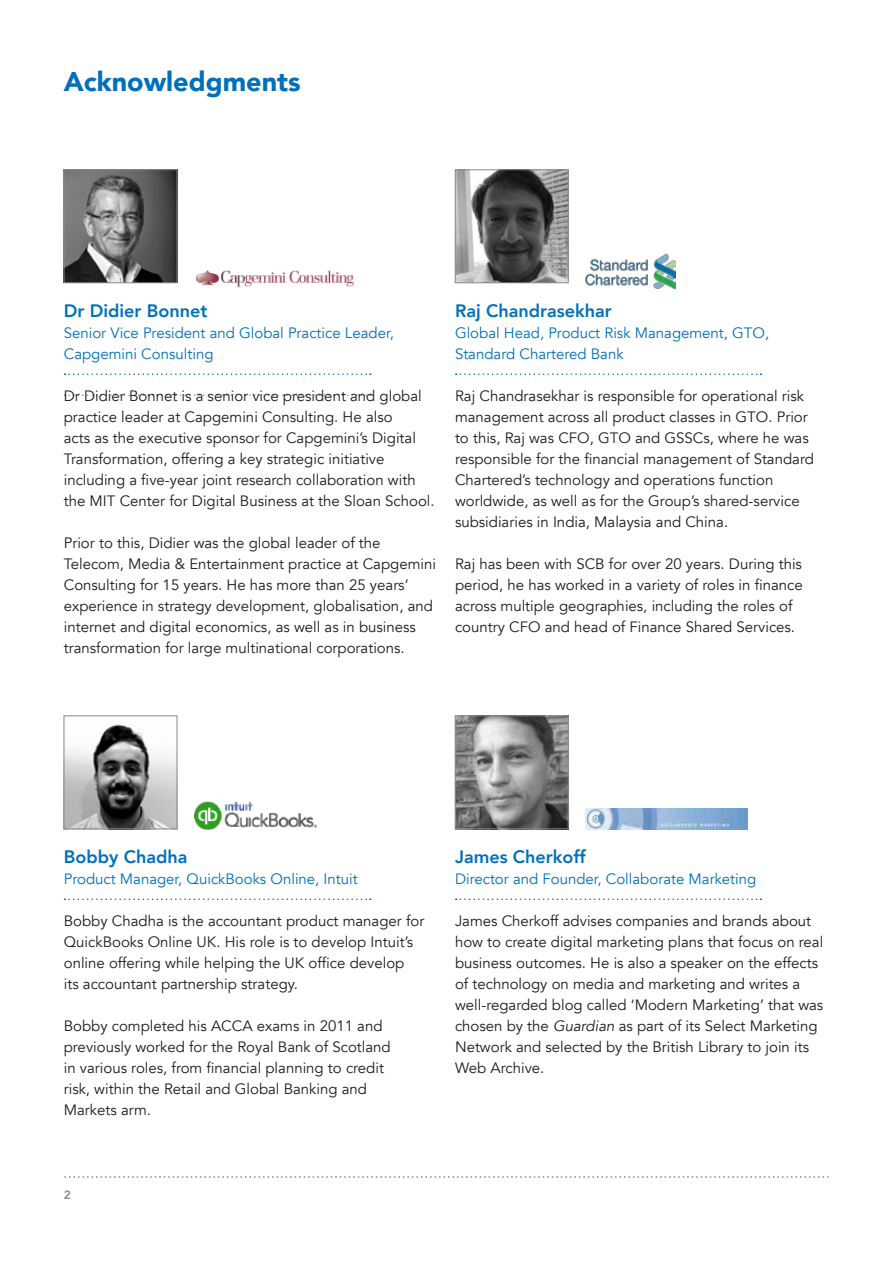
<style>
.page{position:relative;width:893px;height:1263px;background:#fff}
.page>*{position:absolute;margin:0;border:0;box-sizing:border-box;transform-origin:0 0}
.t1{font:900 27px "Avenir";color:#0070ba}
.t2{font:800 18px "Avenir";color:#0070ba}
.t3{font:15px/21px "Avenir";color:#1d1d1b}
.t4{font:15px/21px "Avenir";color:#0070ba}
.t5{font:800 12px "Avenir";color:#8b8a8c}
.s1{font-style:italic}
</style>
<div class="page">
<svg style="left:65px;top:373px;width:306px;height:2px"></svg>
<svg style="left:65px;top:394px;width:306px;height:2px"></svg>
<svg style="left:65px;top:898px;width:306px;height:2px"></svg>
<svg style="left:456px;top:373px;width:305px;height:2px"></svg>
<svg style="left:456px;top:898px;width:305px;height:2px"></svg>
<img style="left:66px;top:172px;width:109px;height:109px">
<div style="left:64px;top:170px;width:113px;height:113px;border:1px solid #8b8a8c"></div>
<img style="left:457px;top:172px;width:109px;height:109px">
<div style="left:455px;top:170px;width:113px;height:113px;border:1px solid #8b8a8c"></div>
<img style="left:66px;top:724px;width:109px;height:103px">
<div style="left:64px;top:716px;width:113px;height:113px;border:1px solid #8b8a8c"></div>
<img style="left:457px;top:718px;width:109px;height:109px">
<div style="left:455px;top:716px;width:113px;height:113px;border:1px solid #8b8a8c"></div>
<img style="left:585px;top:809px;width:162px;height:20px">
<img style="left:194px;top:801px;width:122px;height:28px">
<img style="left:195px;top:269px;width:159px;height:19px">
<img style="left:585px;top:254px;width:91px;height:34px">
<svg style="left:64px;top:1176px;width:764px;height:2px"></svg>
<h1 class="t1" style="left:64px;top:58px;width:239px">Acknowledgments</h1>
<p class="t2" style="left:64px;top:296px;width:145px">Dr Didier Bonnet</p>
<p class="t4" style="left:64px;top:322px;width:332px">Senior Vice President and Global Practice Leader,<br>Capgemini Consulting</p>
<p class="t3" style="left:64px;top:385px;width:372px">Dr Didier Bonnet is a senior vice president and global practice leader at Capgemini Consulting. He also<br>acts as the executive sponsor for Capgemini’s Digital Transformation, offering a key strategic initiative including a five-year joint research collaboration with the MIT Center for Digital Business at the Sloan School.</p>
<p class="t3" style="left:64px;top:532px;width:374px">Prior to this, Didier was the global leader of the Telecom, Media &amp; Entertainment practice at Capgemini Consulting for 15 years. He has more than 25 years’ experience in strategy development, globalisation, and internet and digital economics, as well as in business transformation for large multinational corporations.</p>
<p class="t2" style="left:455px;top:296px;width:158px">Raj Chandrasekhar</p>
<p class="t4" style="left:455px;top:322px;width:316px">Global Head, Product Risk Management, GTO,<br>Standard Chartered Bank</p>
<p class="t3" style="left:455px;top:385px;width:360px">Raj Chandrasekhar is responsible for operational risk management across all product classes in GTO. Prior to this, Raj was CFO, GTO and GSSCs, where he was responsible for the financial management of Standard Chartered’s technology and operations function worldwide, as well as for the Group’s shared-service subsidiaries in India, Malaysia and China.</p>
<p class="t3" style="left:455px;top:553px;width:349px">Raj has been with SCB for over 20 years. During this period, he has worked in a variety of roles in finance across multiple geographies, including the roles of country CFO and head of Finance Shared Services.</p>
<p class="t2" style="left:64px;top:842px;width:125px">Bobby Chadha</p>
<p class="t4" style="left:64px;top:868px;width:296px">Product Manager, QuickBooks Online, Intuit</p>
<p class="t3" style="left:64px;top:910px;width:362px">Bobby Chadha is the accountant product manager for QuickBooks Online UK. His role is to develop Intuit’s online offering while helping the UK office develop<br>its accountant partnership strategy.</p>
<p class="t3" style="left:64px;top:1015px;width:328px">Bobby completed his ACCA exams in 2011 and previously worked for the Royal Bank of Scotland in various roles, from financial planning to credit risk, within the Retail and Global Banking and Markets arm.</p>
<p class="t5" style="left:64px;top:1186px;width:9px">2</p>
<p class="t2" style="left:455px;top:842px;width:132px">James Cherkoff</p>
<p class="t4" style="left:455px;top:868px;width:303px">Director and Founder, Collaborate Marketing</p>
<p class="t3" style="left:455px;top:910px;width:370px">James Cherkoff advises companies and brands about how to create digital marketing plans that focus on real business outcomes. He is also a speaker on the effects of technology on media and marketing and writes a well-regarded blog called ‘Modern Marketing’ that was chosen by the <span class="s1">Guardian</span> as part of its Select Marketing Network and selected by the British Library to join its Web Archive.</p>
</div>
